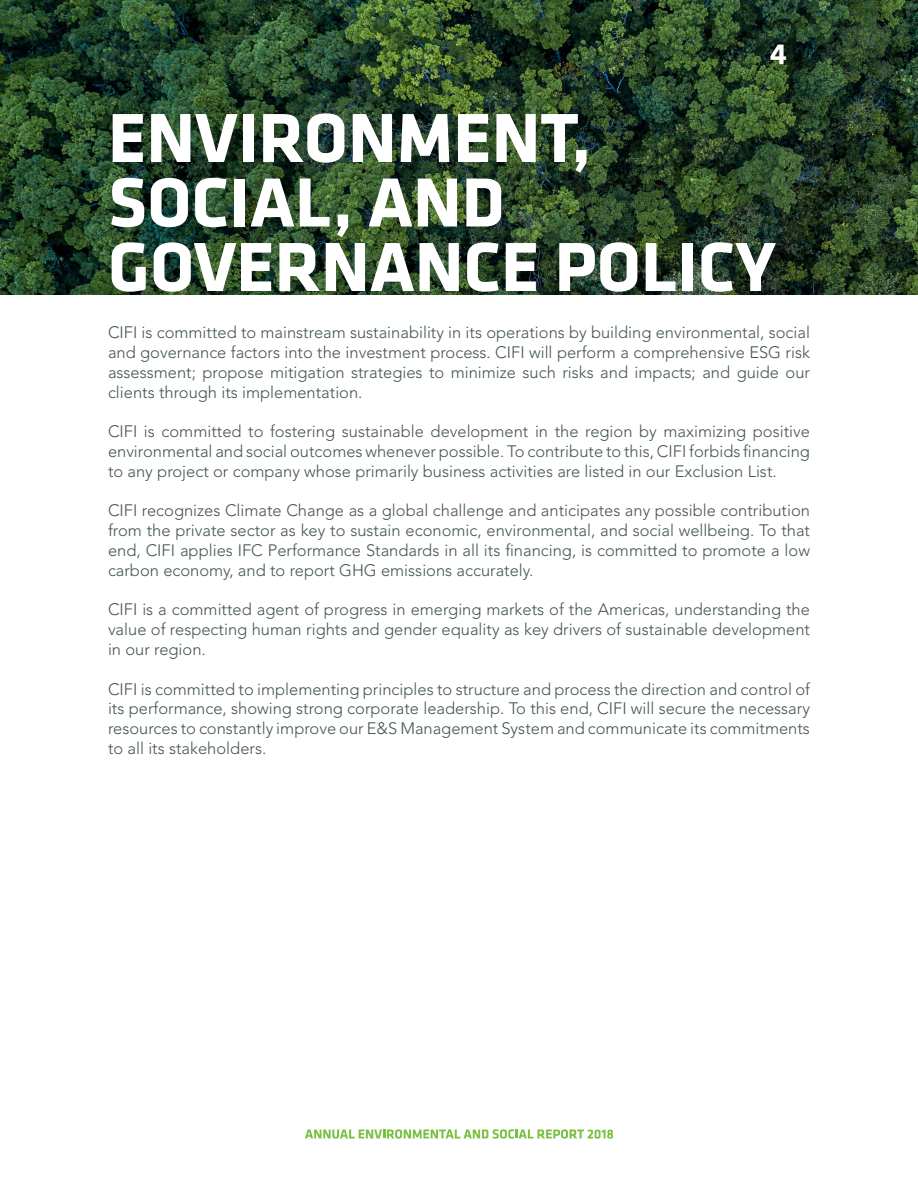
<style>
.page{position:relative;width:918px;height:1188px;background:#fff}
.page>*{position:absolute;margin:0;border:0;box-sizing:border-box;transform-origin:0 0}
.Título_de_capítulo{font:700 72px "Klavika";color:#fff}
.t1{font:700 30px "Klavika";color:#fff}
.cuerpo_texto{font:300 16.5px/19.8px "Avenir LT Std";color:#455455;text-align:justify}
</style>
<div class="page">
<img style="left:0;top:0;width:918px;height:294px">
<svg style="left:305px;top:1129px;width:308px;height:10px"></svg>
<h2 class="t1" style="left:770px;top:37px;width:18px">4</h2>
<p class="Título_de_capítulo" style="left:108px;top:99px;width:485px">ENVIRONMENT,</p>
<p class="Título_de_capítulo" style="left:108px;top:163px;width:398px">SOCIAL, AND</p>
<p class="Título_de_capítulo" style="left:108px;top:228px;width:669px">GOVERNANCE POLICY</p>
<p class="cuerpo_texto" style="left:108px;top:323px;width:704px">CIFI is committed to mainstream sustainability in its operations by building environmental, social and governance factors into the investment process. CIFI will perform a comprehensive ESG risk assessment; propose mitigation strategies to minimize such risks and impacts; and guide our clients through its implementation.</p>
<p class="cuerpo_texto" style="left:108px;top:422px;width:704px">CIFI is committed to fostering sustainable development in the region by maximizing positive environmental and social outcomes whenever possible. To contribute to this, CIFI forbids financing to any project or company whose primarily business activities are listed in our Exclusion List.</p>
<p class="cuerpo_texto" style="left:108px;top:501px;width:704px">CIFI recognizes Climate Change as a global challenge and anticipates any possible contribution from the private sector as key to sustain economic, environmental, and social wellbeing. To that end, CIFI applies IFC Performance Standards in all its financing, is committed to promote a low carbon economy, and to report GHG emissions accurately.</p>
<p class="cuerpo_texto" style="left:108px;top:600px;width:704px">CIFI is a committed agent of progress in emerging markets of the Americas, understanding the value of respecting human rights and gender equality as key drivers of sustainable development in our region.</p>
<p class="cuerpo_texto" style="left:108px;top:679px;width:704px">CIFI is committed to implementing principles to structure and process the direction and control of its performance, showing strong corporate leadership. To this end, CIFI will secure the necessary resources to constantly improve our E&amp;S Management System and communicate its commitments to all its stakeholders.</p>
</div>
